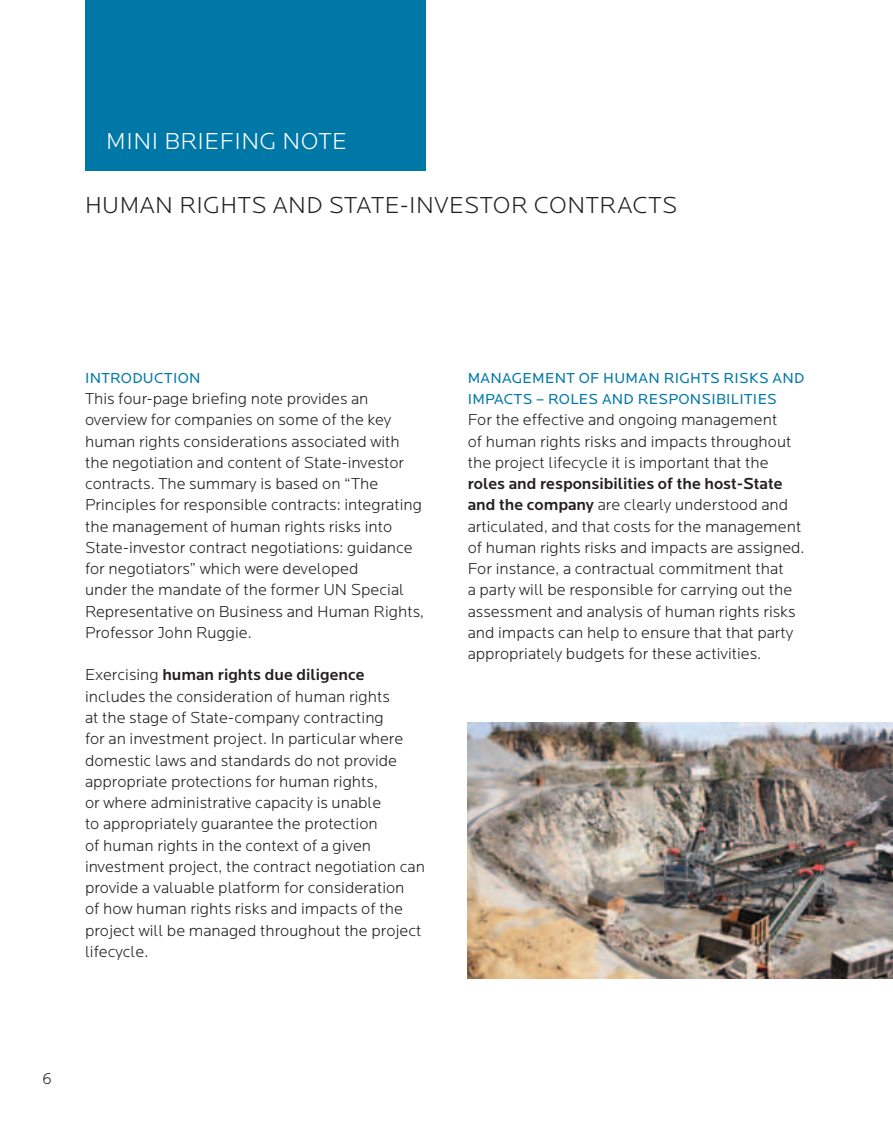
<style>
.page{position:relative;width:893px;height:1127px;background:#fff}
.page>*{position:absolute;margin:0;border:0;box-sizing:border-box;transform-origin:0 0}
.MR_1_sort{font:300 24px "Locator";letter-spacing:.02em;color:#231f20}
.MR_1{font:300 24px "Locator";letter-spacing:.02em;color:#fff}
.Brød{font:300 16.5px/21.3px "Locator";color:#231f20}
.MR_3{font:15px/21.3px "Locator";letter-spacing:.02em;color:#0078a7}
.s1{font-weight:500}
</style>
<div class="page">
<div style="left:85px;top:0;width:340px;height:170px;background:#0078a7"></div>
<img style="left:468px;top:723px;width:425px;height:255px">
<h1 class="MR_1" style="left:106px;top:128px;width:242px">MINI BRIEFING NOTE</h1>
<h1 class="MR_1_sort" style="left:85px;top:192px;width:594px">HUMAN RIGHTS AND STATE-INVESTOR CONTRACTS</h1>
<h3 class="MR_3" style="left:85px;top:367px;width:117px">INTRODUCTION</h3>
<p class="Brød" style="left:85px;top:388px;width:340px">This four-page briefing note provides an overview for companies on some of the key human rights considerations associated with the negotiation and content of State-investor contracts. The summary is based on “The Principles for responsible contracts: integrating the management of human rights risks into State-investor contract negotiations: guidance for negotiators” which were developed<br>under the mandate of the former UN Special Representative on Business and Human Rights, Professor John Ruggie.</p>
<p class="Brød" style="left:85px;top:665px;width:341px">Exercising <span class="s1">human rights due diligence </span>includes the consideration of human rights<br>at the stage of State-company contracting<br>for an investment project. In particular where domestic laws and standards do not provide appropriate protections for human rights,<br>or where administrative capacity is unable<br>to appropriately guarantee the protection<br>of human rights in the context of a given investment project, the contract negotiation can provide a valuable platform for consideration<br>of how human rights risks and impacts of the project will be managed throughout the project lifecycle.</p>
<h3 class="MR_3" style="left:468px;top:367px;width:338px">MANAGEMENT OF HUMAN RIGHTS RISKS AND<br>IMPACTS – ROLES AND RESPONSIBILITIES</h3>
<p class="Brød" style="left:468px;top:410px;width:338px">For the effective and ongoing management<br>of human rights risks and impacts throughout the project lifecycle it is important that the <span class="s1">roles and responsibilities of the host-State and the company</span> are clearly understood and articulated, and that costs for the management of human rights risks and impacts are assigned.<br>For instance, a contractual commitment that<br>a party will be responsible for carrying out the assessment and analysis of human rights risks and impacts can help to ensure that that party appropriately budgets for these activities.</p>
<p class="Brød" style="left:43px;top:1069px;width:11px">6</p>
</div>
